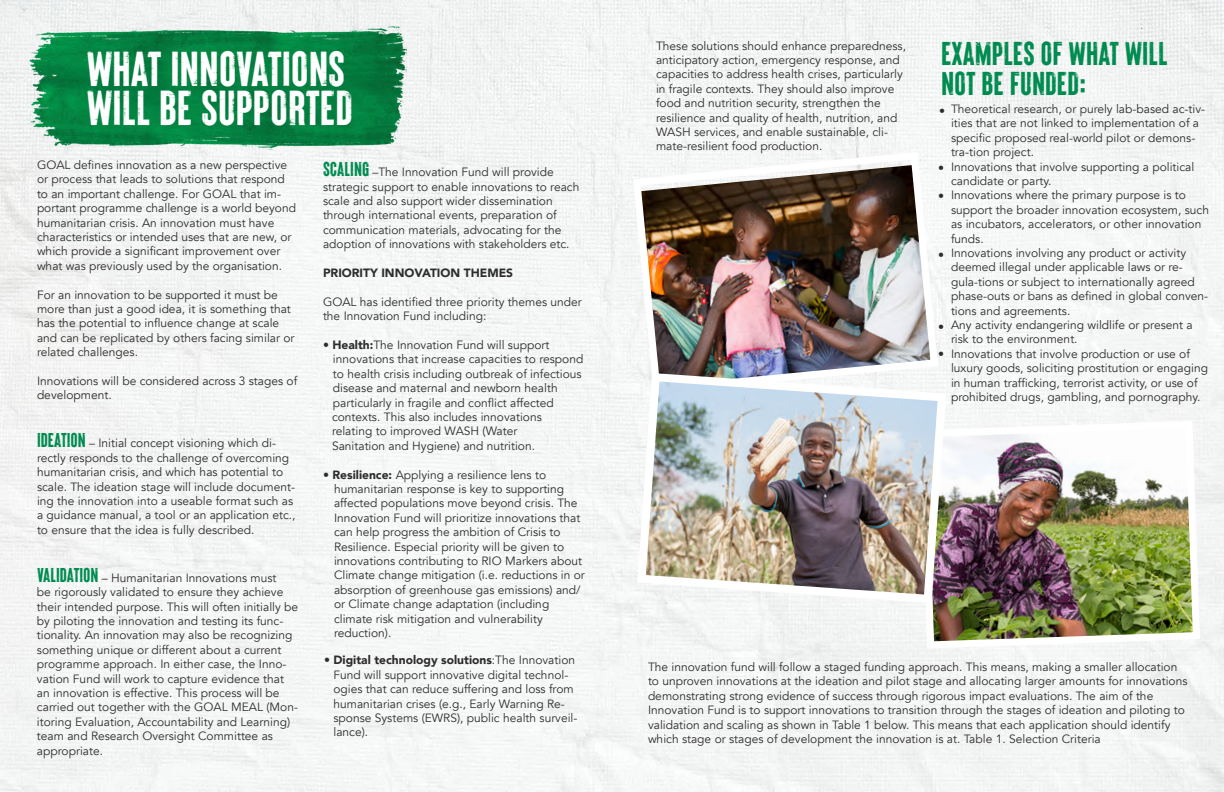
<style>
.page{position:relative;width:1224px;height:792px;background:#f4f6f5}
.page>*{position:absolute;margin:0;border:0;box-sizing:border-box;transform-origin:0 0}
.t1{font:49px/39px "Brixton Wood Vector";color:#fff}
.t2{font:33px/30px "Brixton Wood Vector";color:#008b50}
.t3{font:12px/14.4px "Avenir";color:#2d2d2c}
.t4{font:900 12px "Avenir";color:#2d2d2c}
.s1{font-family:"Brixton Wood Vector";font-size:20px;color:#008b50}
.s2{font-weight:900}
</style>
<div class="page">
<img style="left:29px;top:26px;width:378px;height:123px">
<img style="left:629px;top:148px;width:313px;height:249px">
<img style="left:916px;top:417px;width:288px;height:235px">
<img style="left:633px;top:369px;width:317px;height:238px">
<h1 class="t1" style="left:87px;top:51px;width:267px">WHAT INNOVATIONS<br>WILL BE SUPPORTED</h1>
<p class="t3" style="left:37px;top:158px;width:261px">GOAL defines innovation as a new perspective or process that leads to solutions that respond to an important challenge. For GOAL that im&shy;portant programme challenge is a world beyond humanitarian crisis. An innovation must have characteristics or intended uses that are new, or which provide a significant improvement over what was previously used by the organisation.</p>
<p class="t3" style="left:37px;top:287px;width:259px">For an innovation to be supported it must be more than just a good idea, it is something that has the potential to influence change at scale and can be replicated by others facing similar or related challenges.</p>
<p class="t3" style="left:37px;top:374px;width:262px">Innovations will be considered across 3 stages of development.</p>
<p class="t3" style="left:37px;top:436px;width:260px"><span class="s1">IDEATION</span> – Initial concept visioning which di&shy;rectly responds to the challenge of overcoming humanitarian crisis, and which has potential to scale. The ideation stage will include document&shy;ing the innovation into a useable format such as a guidance manual, a tool or an application etc., to ensure that the idea is fully described.</p>
<p class="t3" style="left:37px;top:571px;width:263px"><span class="s1">VALIDATION</span> – Humanitarian Innovations must<br>be rigorously validated to ensure they achieve their intended purpose. This will often initially be by piloting the innovation and testing its func&shy;tionality. An innovation may also be recognizing something unique or different about a current programme approach. In either case, the Inno&shy;vation Fund will work to capture evidence that an innovation is effective. This process will be carried out together with the GOAL MEAL (Mon&shy;itoring Evaluation, Accountability and Learning) team and Research Oversight Committee as appropriate.</p>
<p class="t3" style="left:323px;top:165px;width:258px"><span class="s1">SCALING</span> –The Innovation Fund will provide strategic support to enable innovations to reach scale and also support wider dissemination through international events, preparation of communication materials, advocating for the adoption of innovations with stakeholders etc.</p>
<p class="t4" style="left:323px;top:262px;width:192px">PRIORITY INNOVATION THEMES</p>
<p class="t3" style="left:323px;top:295px;width:260px">GOAL has identified three priority themes under the Innovation Fund including:</p>
<p class="t3" style="left:332px;top:338px;width:253px;text-indent:-9px"><span class="s2">• Health:</span>The Innovation Fund will support innovations that increase capacities to respond to health crisis including outbreak of infectious disease and maternal and newborn health particularly in fragile and conflict affected contexts. This also includes innovations relating to improved WASH (Water<br>Sanitation and Hygiene) and nutrition.</p>
<p class="t3" style="left:334px;top:467px;width:252px;text-indent:-11px"><span class="s2">• Resilience:</span> Applying a resilience lens to humanitarian response is key to supporting affected populations move beyond crisis. The Innovation Fund will prioritize innovations that can help progress the ambition of Crisis to Resilience. Especial priority will be given to innovations contributing to RIO Markers about Climate change mitigation (i.e. reductions in or absorption of greenhouse gas emissions) and/ or Climate change adaptation (including climate risk mitigation and vulnerability reduction).</p>
<p class="t3" style="left:334px;top:653px;width:246px;text-indent:-9px">• <span class="s2">Digital technology solutions</span>:The Innovation Fund will support innovative digital technol&shy;ogies that can reduce suffering and loss from humanitarian crises (e.g., Early Warning Re&shy;sponse Systems (EWRS), public health surveil&shy;lance).</p>
<p class="t3" style="left:656px;top:38px;width:252px">These solutions should enhance preparedness, anticipatory action, emergency response, and capacities to address health crises, particularly in fragile contexts. They should also improve food and nutrition security, strengthen the resilience and quality of health, nutrition, and WASH services, and enable sustainable, cli&shy;mate-resilient food production.</p>
<h2 class="t2" style="left:941px;top:39px;width:228px">EXAMPLES OF WHAT WILL<br>NOT BE FUNDED:</h2>
<p class="t3" style="left:951px;top:102px;width:260px">Theoretical research, or purely lab-based ac-tiv&shy;ities that are not linked to implementation of a specific proposed real-world pilot or demons&shy;tra-tion project.<br>Innovations that involve supporting a political candidate or party.<br>Innovations where the primary purpose is to support the broader innovation ecosystem, such as incubators, accelerators, or other innovation funds.<br>Innovations involving any product or activity deemed illegal under applicable laws or re&shy;gula-tions or subject to internationally agreed phase-outs or bans as defined in global conven&shy;tions and agreements.<br>Any activity endangering wildlife or present a risk to the environment.<br>Innovations that involve production or use of luxury goods, soliciting prostitution or engaging in human trafficking, terrorist activity, or use of prohibited drugs, gambling, and pornography.</p>
<p class="t3" style="left:939px;top:104px;width:7px">•</p>
<p class="t3" style="left:938px;top:161px;width:7px">•</p>
<p class="t3" style="left:938px;top:189px;width:7px">•</p>
<p class="t3" style="left:938px;top:248px;width:7px">•</p>
<p class="t3" style="left:938px;top:320px;width:7px">•</p>
<p class="t3" style="left:938px;top:347px;width:7px">•</p>
<p class="t3" style="left:648px;top:660px;width:541px">The innovation fund will follow a staged funding approach. This means, making a smaller allocation to unproven innovations at the ideation and pilot stage and allocating larger amounts for innovations demonstrating strong evidence of success through rigorous impact evaluations. The aim of the Innovation Fund is to support innovations to transition through the stages of ideation and piloting to validation and scaling as shown in Table 1 below. This means that each application should identify which stage or stages of development the innovation is at. Table 1. Selection Criteria</p>
</div>
